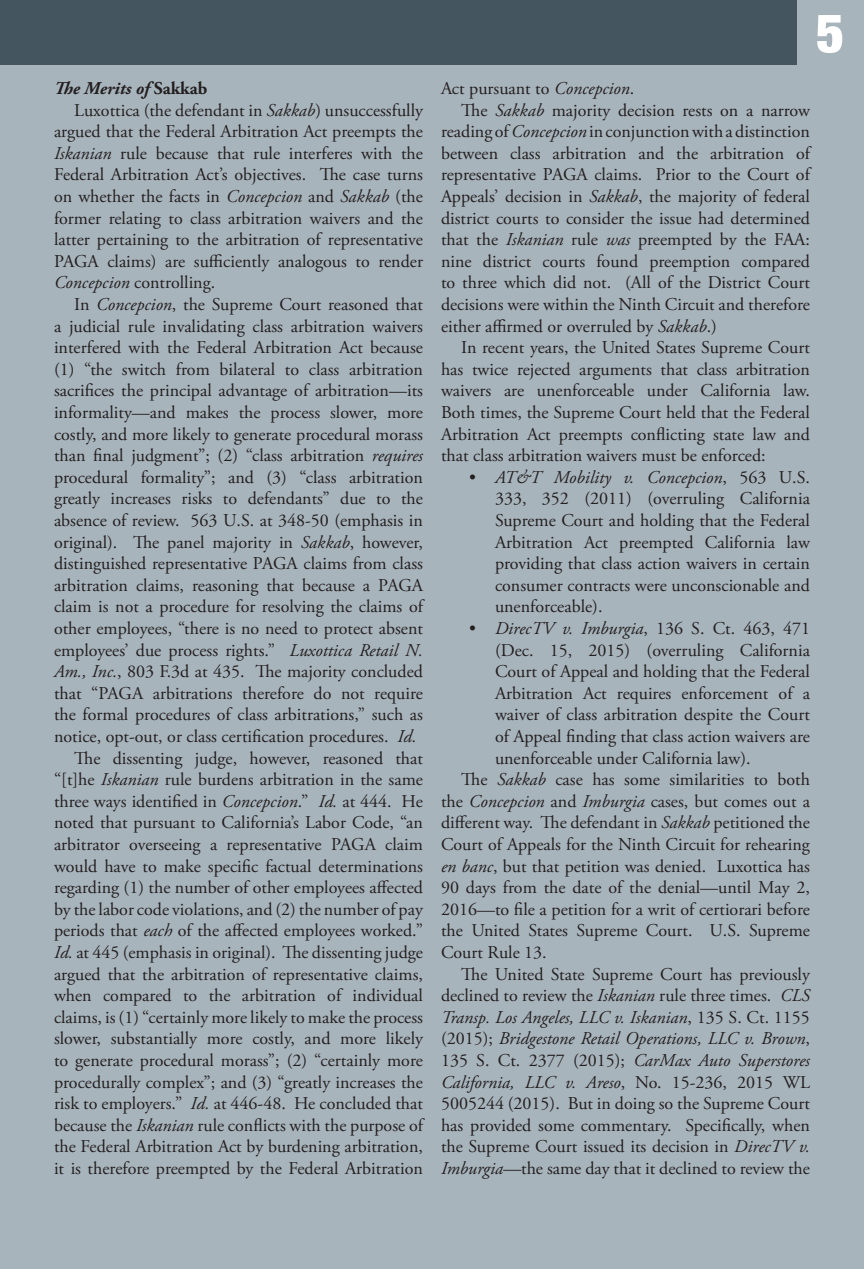
<style>
.page{position:relative;width:864px;height:1269px;background:#a8b4bc}
.page>*{position:absolute;margin:0;border:0;box-sizing:border-box;transform-origin:0 0}
.t1{font:900 condensed 54px "Helvetica Neue";color:#fff}
.QE_-_Main_Article_St{font:18px/21.6px "Adobe Garamond Pro";color:#231f20;text-align:justify}
.QE_-_Main_Article_St-2{font:italic 700 18px "Adobe Garamond Pro";color:#231f20}
.s1{font-style:normal}
.s2{font-style:italic}
</style>
<div class="page">
<div style="left:0;top:0;width:796px;height:64px;background:#45555f"></div>
<p class="QE_-_Main_Article_St-2" style="left:54px;top:78px;width:155px">The Merits of <span class="s1">Sakkab</span></p>
<p class="QE_-_Main_Article_St" style="left:54px;top:100px;width:371px;text-indent:20px">Luxottica (the defendant in <span class="s2">Sakkab</span>) unsuccessfully argued that the Federal Arbitration Act preempts the <span class="s2">Iskanian</span> rule because that rule interferes with the Federal Arbitration Act’s objectives. The case turns on whether the facts in <span class="s2">Concepcion</span> and <span class="s2">Sakkab</span> (the former relating to class arbitration waivers and the latter pertaining to the arbitration of representative PAGA claims) are sufficiently analogous to render <span class="s2">Concepcion</span> controlling.</p>
<p class="QE_-_Main_Article_St" style="left:54px;top:294px;width:371px;text-indent:20px">In <span class="s2">Concepcion</span>, the Supreme Court reasoned that a judicial rule invalidating class arbitration waivers interfered with the Federal Arbitration Act because (1) “the switch from bilateral to class arbitration sacrifices the principal advantage of arbitration—its informality—and makes the process slower, more costly, and more likely to generate procedural morass than final judgment”; (2) “class arbitration <span class="s2">requires </span>procedural formality”; and (3) “class arbitration greatly increases risks to defendants” due to the absence of review. 563 U.S. at 348-50 (emphasis in original). The panel majority in <span class="s2">Sakkab</span>, however, distinguished representative PAGA claims from class arbitration claims, reasoning that because a PAGA claim is not a procedure for resolving the claims of other employees, “there is no need to protect absent employees’ due process rights.” <span class="s2">Luxottica Retail N.<br>Am., Inc.</span>, 803 F.3d at 435. The majority concluded that “PAGA arbitrations therefore do not require the formal procedures of class arbitrations,” such as notice, opt-out, or class certification procedures. <span class="s2">Id.</span></p>
<p class="QE_-_Main_Article_St" style="left:54px;top:748px;width:371px;text-indent:20px">The dissenting judge, however, reasoned that “[t]he <span class="s2">Iskanian</span> rule burdens arbitration in the same three ways identified in <span class="s2">Concepcion</span>.” <span class="s2">Id.</span> at 444. He noted that pursuant to California’s Labor Code, “an arbitrator overseeing a representative PAGA claim would have to make specific factual determinations regarding (1) the number of other employees affected by the labor code violations, and (2) the number of pay periods that <span class="s2">each</span> of the affected employees worked.” <span class="s2">Id.</span> at 445 (emphasis in original). The dissenting judge argued that the arbitration of representative claims, when compared to the arbitration of individual claims, is (1) “certainly more likely to make the process slower, substantially more costly, and more likely to generate procedural morass”; (2) “certainly more procedurally complex”; and (3) “greatly increases the risk to employers.” <span class="s2">Id.</span> at 446-48. He concluded that because the <span class="s2">Iskanian</span> rule conflicts with the purpose of the Federal Arbitration Act by burdening arbitration, it is therefore preempted by the Federal Arbitration</p>
<p class="t1" style="left:816px;top:0;width:30px">5</p>
<p class="QE_-_Main_Article_St" style="left:441px;top:78px;width:195px">Act pursuant to <span class="s2">Concepcion</span>.</p>
<p class="QE_-_Main_Article_St" style="left:441px;top:100px;width:371px;text-indent:20px">The <span class="s2">Sakkab</span> majority decision rests on a narrow reading of <span class="s2">Concepcion</span> in conjunction with a distinction between class arbitration and the arbitration of representative PAGA claims. Prior to the Court of Appeals’ decision in <span class="s2">Sakkab</span>, the majority of federal district courts to consider the issue had determined that the <span class="s2">Iskanian</span> rule <span class="s2">was</span> preempted by the FAA: nine district courts found preemption compared to three which did not. (All of the District Court decisions were within the Ninth Circuit and therefore either affirmed or overruled by <span class="s2">Sakkab</span>.)</p>
<p class="QE_-_Main_Article_St" style="left:441px;top:337px;width:371px;text-indent:20px">In recent years, the United States Supreme Court has twice rejected arguments that class arbitration waivers are unenforceable under California law.<br>Both times, the Supreme Court held that the Federal Arbitration Act preempts conflicting state law and that class arbitration waivers must be enforced:</p>
<p class="QE_-_Main_Article_St" style="left:495px;top:467px;width:317px;text-indent:-27px"><span class="s2">• AT&amp;T Mobility v. Concepcion</span>, 563 U.S.<br>333, 352 (2011) (overruling California Supreme Court and holding that the Federal Arbitration Act preempted California law providing that class action waivers in certain consumer contracts were unconscionable and unenforceable).</p>
<p class="QE_-_Main_Article_St" style="left:495px;top:618px;width:317px;text-indent:-27px"><span class="s2">• DirecTV v. Imburgia</span>, 136 S. Ct. 463, 471 (Dec. 15, 2015) (overruling California Court of Appeal and holding that the Federal Arbitration Act requires enforcement of a waiver of class arbitration despite the Court of Appeal finding that class action waivers are unenforceable under California law).</p>
<p class="QE_-_Main_Article_St" style="left:441px;top:769px;width:371px;text-indent:20px">The <span class="s2">Sakkab</span> case has some similarities to both the <span class="s2">Concepcion</span> and <span class="s2">Imburgia</span> cases, but comes out a different way. The defendant in <span class="s2">Sakkab</span> petitioned the Court of Appeals for the Ninth Circuit for rehearing <span class="s2">en banc</span>, but that petition was denied. Luxottica has 90 days from the date of the denial—until May 2, 2016—to file a petition for a writ of certiorari before the United States Supreme Court. U.S. Supreme Court Rule 13.</p>
<p class="QE_-_Main_Article_St" style="left:441px;top:964px;width:371px;text-indent:20px">The United State Supreme Court has previously declined to review the <span class="s2">Iskanian</span> rule three times. <span class="s2">CLS Transp. Los Angeles, LLC v. Iskanian</span>, 135 S. Ct. 1155 (2015); <span class="s2">Bridgestone Retail Operations, LLC v. Brown</span>, 135 S. Ct. 2377 (2015); <span class="s2">CarMax Auto Superstores California, LLC v. Areso</span>, No. 15-236, 2015 WL 5005244 (2015). But in doing so the Supreme Court has provided some commentary. Specifically, when the Supreme Court issued its decision in <span class="s2">DirecTV v.<br>Imburgia—</span>the same day that it declined to review the</p>
</div>
